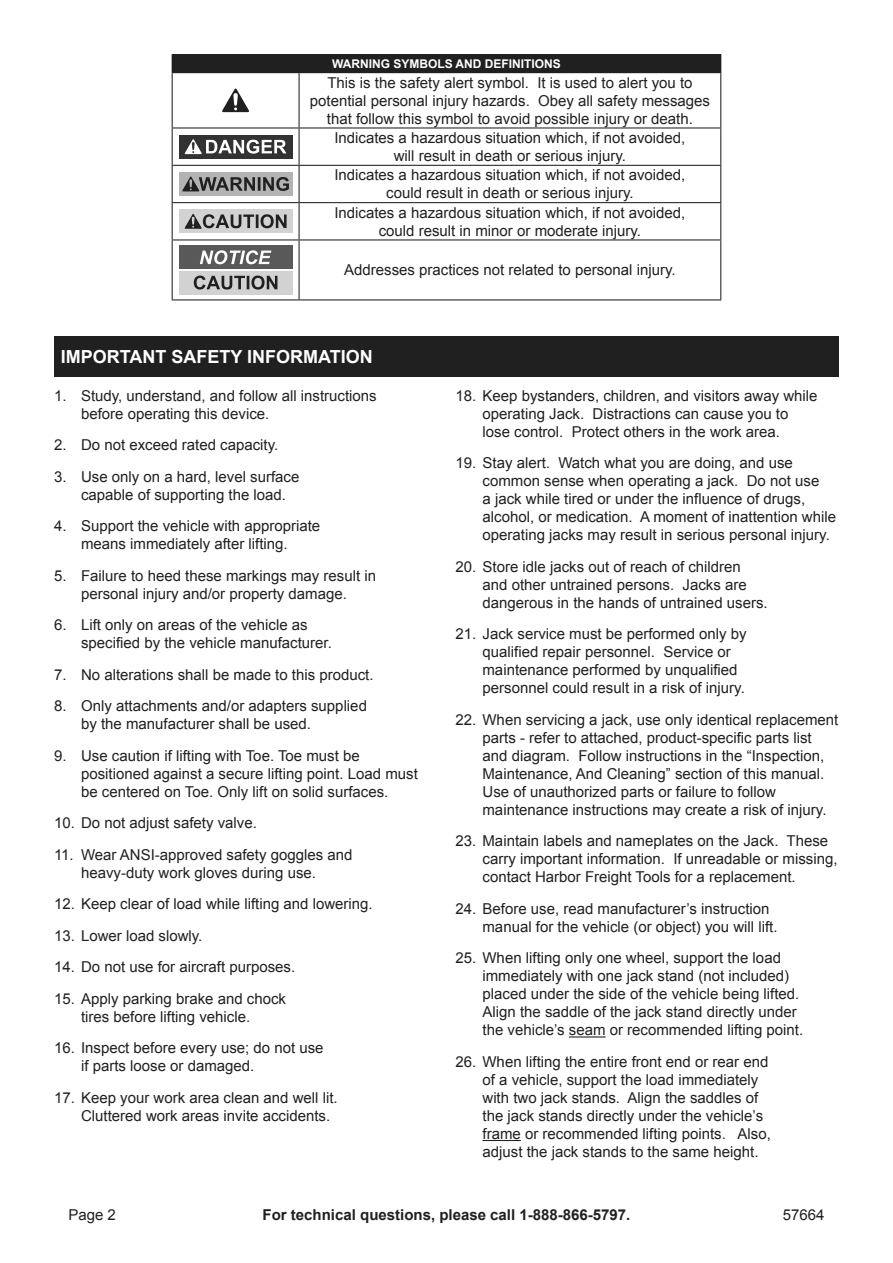
<style>
.page{position:relative;width:893px;height:1263px;background:#fff}
.page>*{position:absolute;margin:0;border:0;box-sizing:border-box;transform-origin:0 0}
.Heading{font:700 18px "Arial";color:#fff}
.Safety_Section_Message{font:15px/18px "Arial";color:#202020}
.t1{font:700 15px "Arial";color:#202020}
.t2{font:700 12px "Arial";color:#fff}
</style>
<div class="page">
<div style="left:54px;top:336px;width:785px;height:40px;background:#202020"></div>
<div style="left:172px;top:55px;width:549px;height:18px;background:#202020"></div>
<hr style="left:172px;top:54px;width:127px;height:1px;background:#202020">
<hr style="left:299px;top:54px;width:422px;height:1px;background:#202020">
<hr style="left:172px;top:73px;width:1px;height:54px;background:#202020">
<hr style="left:299px;top:73px;width:1px;height:54px;background:#202020">
<hr style="left:720px;top:73px;width:1px;height:54px;background:#202020">
<hr style="left:172px;top:127px;width:127px;height:1px;background:#202020">
<hr style="left:172px;top:128px;width:1px;height:37px;background:#202020">
<hr style="left:299px;top:127px;width:422px;height:1px;background:#202020">
<hr style="left:299px;top:128px;width:1px;height:37px;background:#202020">
<hr style="left:720px;top:128px;width:1px;height:37px;background:#202020">
<hr style="left:172px;top:165px;width:127px;height:1px;background:#202020">
<hr style="left:172px;top:166px;width:1px;height:36px;background:#202020">
<hr style="left:299px;top:165px;width:422px;height:1px;background:#202020">
<hr style="left:299px;top:166px;width:1px;height:36px;background:#202020">
<hr style="left:720px;top:166px;width:1px;height:36px;background:#202020">
<hr style="left:172px;top:202px;width:127px;height:1px;background:#202020">
<hr style="left:172px;top:203px;width:1px;height:36px;background:#202020">
<hr style="left:299px;top:202px;width:422px;height:1px;background:#202020">
<hr style="left:299px;top:203px;width:1px;height:36px;background:#202020">
<hr style="left:720px;top:203px;width:1px;height:36px;background:#202020">
<hr style="left:172px;top:239px;width:127px;height:1px;background:#202020">
<hr style="left:172px;top:240px;width:1px;height:59px;background:#202020">
<hr style="left:299px;top:239px;width:422px;height:1px;background:#202020">
<hr style="left:299px;top:240px;width:1px;height:59px;background:#202020">
<hr style="left:720px;top:240px;width:1px;height:59px;background:#202020">
<hr style="left:172px;top:299px;width:127px;height:1px;background:#202020">
<hr style="left:299px;top:299px;width:422px;height:1px;background:#202020">
<svg style="left:222px;top:88px;width:27px;height:24px"></svg>
<div style="left:179px;top:135px;width:113px;height:23px;background:#323232"></div>
<svg style="left:184px;top:139px;width:102px;height:15px"></svg>
<div style="left:179px;top:172px;width:113px;height:24px;background:#b3b3b3"></div>
<svg style="left:182px;top:176px;width:107px;height:15px"></svg>
<div style="left:179px;top:209px;width:113px;height:24px;background:#d2d2d2"></div>
<svg style="left:184px;top:214px;width:103px;height:15px"></svg>
<div style="left:179px;top:271px;width:113px;height:23px;background:#d2d2d2"></div>
<svg style="left:194px;top:276px;width:83px;height:14px"></svg>
<div style="left:179px;top:245px;width:113px;height:24px;background:#595959"></div>
<svg style="left:200px;top:250px;width:71px;height:14px"></svg>
<hr style="left:569px;top:1036px;width:37px;height:1px;background:#202020">
<hr style="left:482px;top:1140px;width:39px;height:1px;background:#202020">
<p class="t2" style="left:332px;top:56px;width:230px">WARNING SYMBOLS AND DEFINITIONS</p>
<p class="Safety_Section_Message" style="left:310px;top:74px;width:402px;text-align:center">This is the safety alert symbol. It is used to alert you to potential personal injury hazards. Obey all safety messages that follow this symbol to avoid possible injury or death.</p>
<p class="Safety_Section_Message" style="left:334px;top:129px;width:353px;text-align:center">Indicates a hazardous situation which, if not avoided, will result in death or serious injury.</p>
<p class="Safety_Section_Message" style="left:334px;top:166px;width:353px;text-align:center">Indicates a hazardous situation which, if not avoided, could result in death or serious injury.</p>
<p class="Safety_Section_Message" style="left:334px;top:204px;width:353px;text-align:center">Indicates a hazardous situation which, if not avoided, could result in minor or moderate injury.</p>
<p class="Safety_Section_Message" style="left:344px;top:261px;width:333px">Addresses practices not related to personal injury.</p>
<p class="Heading" style="left:61px;top:344px;width:313px">IMPORTANT SAFETY INFORMATION</p>
<p class="Safety_Section_Message" style="left:81px;top:387px;width:297px;text-indent:-27px">1. Study, understand, and follow all instructions before operating this device.</p>
<p class="Safety_Section_Message" style="left:54px;top:436px;width:226px">2. Do not exceed rated capacity.</p>
<p class="Safety_Section_Message" style="left:81px;top:468px;width:220px;text-indent:-27px">3. Use only on a hard, level surface capable of supporting the load.</p>
<p class="Safety_Section_Message" style="left:54px;top:517px;width:268px;text-align:center">4. Support the vehicle with appropriate means immediately after lifting.</p>
<p class="Safety_Section_Message" style="left:54px;top:567px;width:324px;text-align:center">5. Failure to heed these markings may result in personal injury and/or property damage.</p>
<p class="Safety_Section_Message" style="left:81px;top:616px;width:252px;text-indent:-27px">6. Lift only on areas of the vehicle as specified by the vehicle manufacturer.</p>
<p class="Safety_Section_Message" style="left:54px;top:666px;width:321px">7. No alterations shall be made to this product.</p>
<p class="Safety_Section_Message" style="left:81px;top:697px;width:287px;text-indent:-27px">8. Only attachments and/or adapters supplied by the manufacturer shall be used.</p>
<p class="Safety_Section_Message" style="left:81px;top:747px;width:338px;text-indent:-27px">9. Use caution if lifting with Toe. Toe must be positioned against a secure lifting point. Load must be centered on Toe. Only lift on solid surfaces.</p>
<p class="Safety_Section_Message" style="left:54px;top:814px;width:204px">10. Do not adjust safety valve.</p>
<p class="Safety_Section_Message" style="left:81px;top:846px;width:273px;text-indent:-27px">11. Wear ANSI-approved safety goggles and heavy-duty work gloves during use.</p>
<p class="Safety_Section_Message" style="left:54px;top:895px;width:320px">12. Keep clear of load while lifting and lowering.</p>
<p class="Safety_Section_Message" style="left:54px;top:927px;width:150px">13. Lower load slowly.</p>
<p class="Safety_Section_Message" style="left:54px;top:958px;width:243px">14. Do not use for aircraft purposes.</p>
<p class="Safety_Section_Message" style="left:54px;top:990px;width:234px;text-align:center">15. Apply parking brake and chock tires before lifting vehicle.</p>
<p class="Safety_Section_Message" style="left:81px;top:1039px;width:244px;text-indent:-27px">16. Inspect before every use; do not use if parts loose or damaged.</p>
<p class="Safety_Section_Message" style="left:81px;top:1089px;width:258px;text-indent:-27px">17. Keep your work area clean and well lit.<br>Cluttered work areas invite accidents.</p>
<p class="Safety_Section_Message" style="left:482px;top:387px;width:337px;text-indent:-27px">18. Keep bystanders, children, and visitors away while operating Jack. Distractions can cause you to lose control. Protect others in the work area.</p>
<p class="Safety_Section_Message" style="left:482px;top:454px;width:355px;text-indent:-27px">19. Stay alert. Watch what you are doing, and use common sense when operating a jack. Do not use<br>a jack while tired or under the influence of drugs, alcohol, or medication. A moment of inattention while operating jacks may result in serious personal injury.</p>
<p class="Safety_Section_Message" style="left:482px;top:558px;width:287px;text-indent:-27px">20. Store idle jacks out of reach of children and other untrained persons. Jacks are dangerous in the hands of untrained users.</p>
<p class="Safety_Section_Message" style="left:482px;top:625px;width:266px;text-indent:-27px">21. Jack service must be performed only by qualified repair personnel. Service or maintenance performed by unqualified personnel could result in a risk of injury.</p>
<p class="Safety_Section_Message" style="left:482px;top:711px;width:357px;text-indent:-27px">22. When servicing a jack, use only identical replacement parts - refer to attached, product-specific parts list and diagram. Follow instructions in the “Inspection, Maintenance, And Cleaning” section of this manual.<br>Use of unauthorized parts or failure to follow maintenance instructions may create a risk of injury.</p>
<p class="Safety_Section_Message" style="left:482px;top:832px;width:357px;text-indent:-27px">23. Maintain labels and nameplates on the Jack. These carry important information. If unreadable or missing, contact Harbor Freight Tools for a replacement.</p>
<p class="Safety_Section_Message" style="left:482px;top:900px;width:297px;text-indent:-27px">24. Before use, read manufacturer’s instruction manual for the vehicle (or object) you will lift.</p>
<p class="Safety_Section_Message" style="left:482px;top:949px;width:322px;text-indent:-27px">25. When lifting only one wheel, support the load immediately with one jack stand (not included) placed under the side of the vehicle being lifted.<br>Align the saddle of the jack stand directly under the vehicle’s seam or recommended lifting point.</p>
<p class="Safety_Section_Message" style="left:482px;top:1053px;width:290px;text-indent:-27px">26. When lifting the entire front end or rear end of a vehicle, support the load immediately with two jack stands. Align the saddles of the jack stands directly under the vehicle’s frame or recommended lifting points. Also, adjust the jack stands to the same height.</p>
<p class="Safety_Section_Message" style="left:68px;top:1206px;width:49px">Page 2</p>
<p class="t1" style="left:263px;top:1205px;width:369px">For technical questions, please call 1-888-866-5797.</p>
<p class="Safety_Section_Message" style="left:783px;top:1206px;width:43px">57664</p>
</div>
